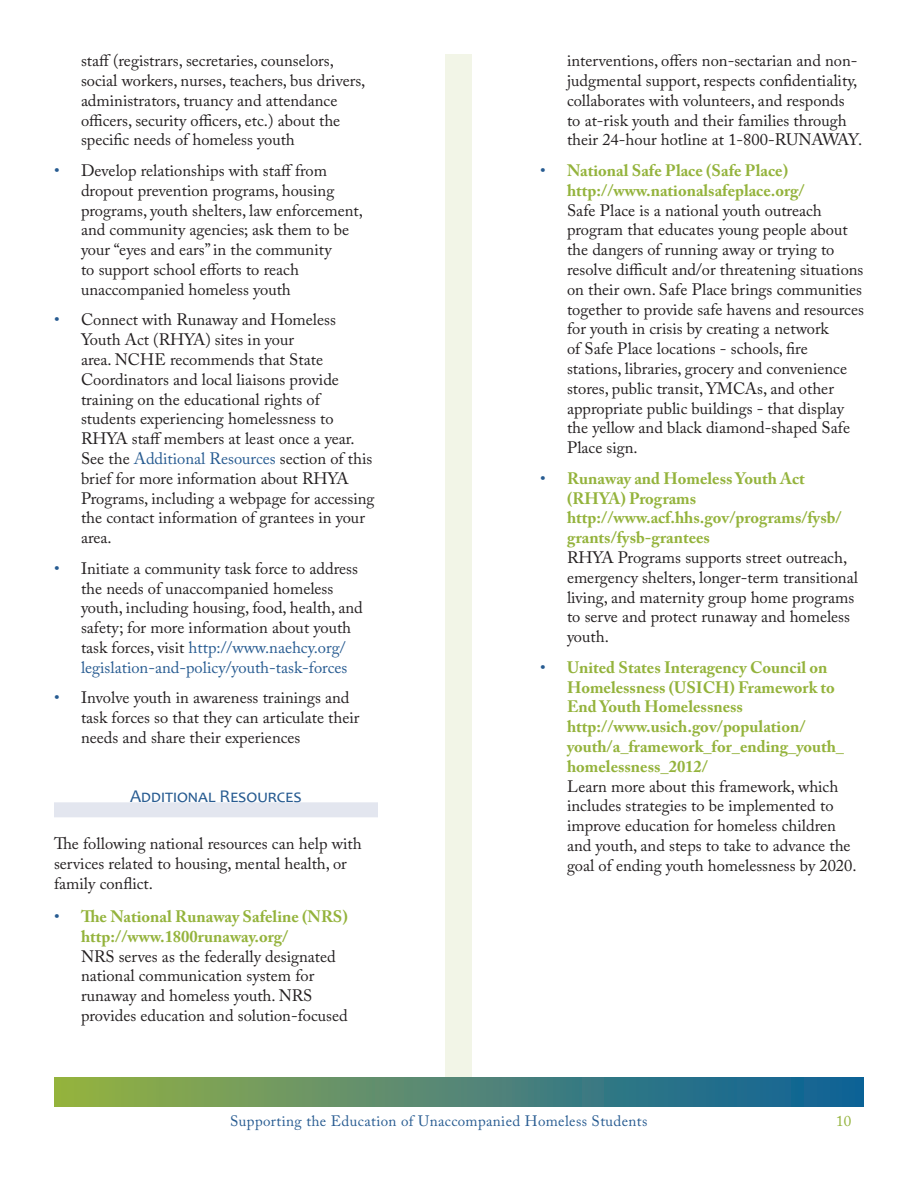
<style>
.page{position:relative;width:918px;height:1188px;background:#fff}
.page>*{position:absolute;margin:0;border:0;box-sizing:border-box;transform-origin:0 0}
.Section_Title{font:18px "Candara";color:#275b91}
.t1{font:16.5px/19.8px "Adobe Caslon Pro";color:#231f20}
.t2{font:15px "Adobe Caslon Pro";letter-spacing:.025em;color:#275b91}
.t3{font:15px "Adobe Caslon Pro";color:#94b33c}
.s1{color:#275b91}
.s2{font-weight:700;color:#94b33c}
</style>
<div class="page">
<div style="left:446px;top:54px;width:26px;height:1053px;background:#f2f5e7"></div>
<div style="left:54px;top:1078px;width:810px;height:28px;background:linear-gradient(to right,#98b145,#0a5f9e)"></div>
<div style="left:54px;top:802px;width:324px;height:15px;background:#e3e6ef"></div>
<p class="t1" style="left:81px;top:51px;width:286px">staff (registrars, secretaries, counselors, social workers, nurses, teachers, bus drivers, administrators, truancy and attendance officers, security officers, etc.) about the specific needs of homeless youth</p>
<p class="t1" style="left:81px;top:160px;width:284px;text-indent:-27px"><span class="s1">•</span> Develop relationships with staff from dropout prevention programs, housing programs, youth shelters, law enforcement, and community agencies; ask them to be your “eyes and ears” in the community<br>to support school efforts to reach unaccompanied homeless youth</p>
<p class="t1" style="left:81px;top:310px;width:295px;text-indent:-27px"><span class="s1">•</span> Connect with Runaway and Homeless Youth Act (RHYA) sites in your<br>area. NCHE recommends that State Coordinators and local liaisons provide training on the educational rights of students experiencing homelessness to RHYA staff members at least once a year.<br>See the <span class="s1">Additional Resources</span> section of this brief for more information about RHYA Programs, including a webpage for accessing the contact information of grantees in your area.</p>
<p class="t1" style="left:81px;top:558px;width:283px;text-indent:-27px"><span class="s1">•</span> Initiate a community task force to address the needs of unaccompanied homeless youth, including housing, food, health, and safety; for more information about youth task forces, visit <span class="s1">http://www.naehcy.org/ legislation-and-policy/youth-task-forces</span></p>
<p class="t1" style="left:81px;top:688px;width:280px;text-indent:-27px"><span class="s1">•</span> Involve youth in awareness trainings and task forces so that they can articulate their needs and share their experiences</p>
<p class="Section_Title" style="left:130px;top:785px;width:173px">Additional Resources</p>
<p class="t1" style="left:54px;top:834px;width:309px">The following national resources can help with services related to housing, mental health, or family conflict.</p>
<p class="t1" style="left:81px;top:906px;width:268px;text-indent:-27px"><span class="s1">•</span> <span class="s2">The National Runaway Safeline (NRS) http://www.1800runaway.org/<br></span>NRS serves as the federally designated national communication system for runaway and homeless youth. NRS provides education and solution-focused</p>
<p class="t1" style="left:567px;top:51px;width:297px">interventions, offers non-sectarian and non&shy;judgmental support, respects confidentiality, collaborates with volunteers, and responds<br>to at-risk youth and their families through their 24-hour hotline at 1-800-RUNAWAY.</p>
<p class="t1" style="left:567px;top:160px;width:298px;text-indent:-27px"><span class="s1">•</span> <span class="s2">National Safe Place (Safe Place) http://www.nationalsafeplace.org/<br></span>Safe Place is a national youth outreach program that educates young people about the dangers of running away or trying to resolve difficult and/or threatening situations on their own. Safe Place brings communities together to provide safe havens and resources for youth in crisis by creating a network<br>of Safe Place locations - schools, fire stations, libraries, grocery and convenience stores, public transit, YMCAs, and other appropriate public buildings - that display the yellow and black diamond-shaped Safe Place sign.</p>
<p class="t1" style="left:567px;top:468px;width:292px;text-indent:-27px"><span class="s1">•</span> <span class="s2">Runaway and Homeless Youth Act (RHYA) Programs http://www.acf.hhs.gov/programs/fysb/ grants/fysb-grantees<br></span>RHYA Programs supports street outreach, emergency shelters, longer-term transitional living, and maternity group home programs to serve and protect runaway and homeless youth.</p>
<p class="t1" style="left:567px;top:657px;width:291px;text-indent:-27px"><span class="s1">•</span> <span class="s2">United States Interagency Council on Homelessness (USICH) Framework to End Youth Homelessness http://www.usich.gov/population/ youth/a_framework_for_ending_youth_ homelessness_2012/<br></span>Learn more about this framework, which includes strategies to be implemented to improve education for homeless children and youth, and steps to take to advance the goal of ending youth homelessness by 2020.</p>
<p class="t2" style="left:230px;top:1112px;width:419px">Supporting the Education of Unaccompanied Homeless Students</p>
<p class="t3" style="left:836px;top:1112px;width:17px">10</p>
</div>
